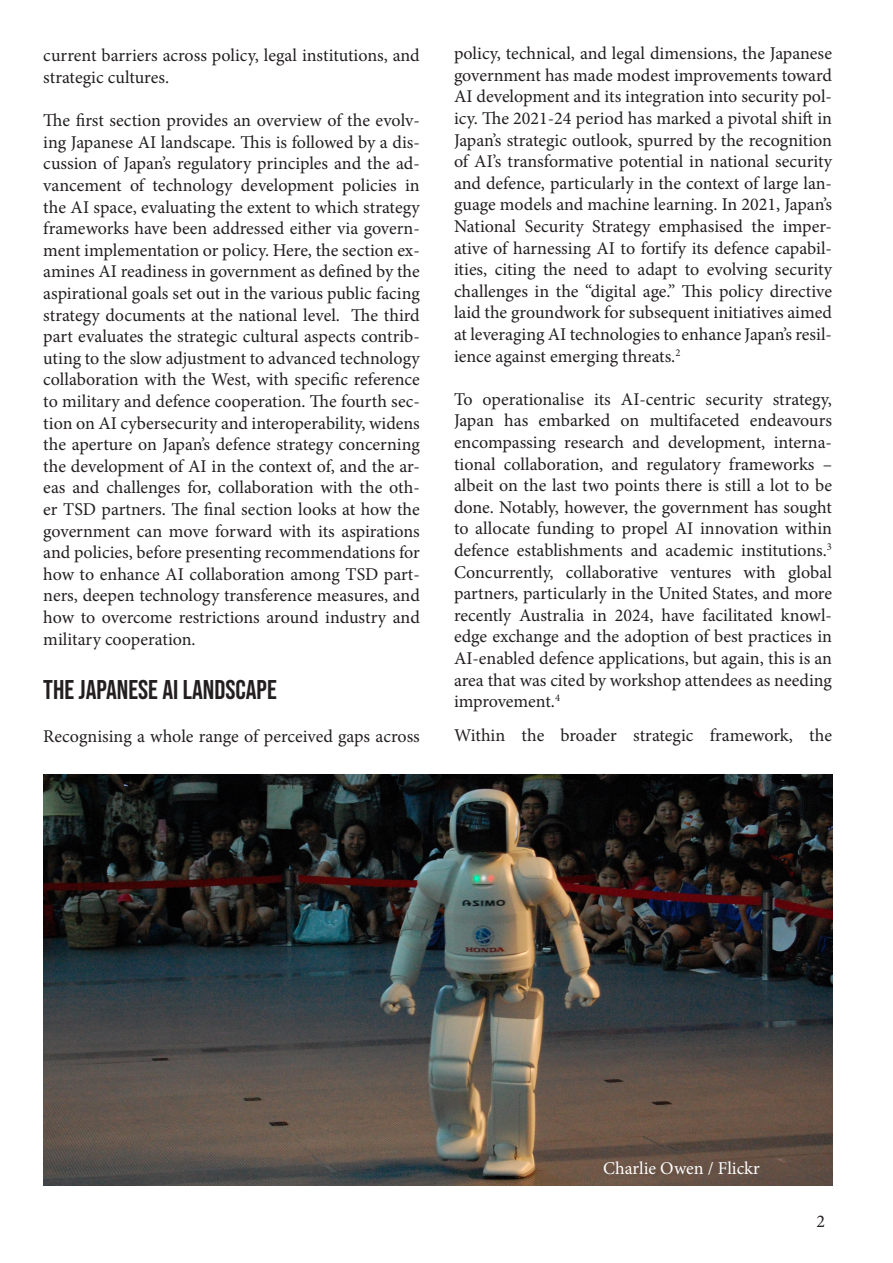
<style>
.page{position:relative;width:893px;height:1263px;background:#fff}
.page>*{position:absolute;margin:0;border:0;box-sizing:border-box;transform-origin:0 0}
.t1{font:27px "Bebas Neue";color:#231f20}
.t2{font:18px/21.6px "Minion Pro";color:#231f20;text-align:justify}
.t3{font:18px "Minion Pro";color:#fff}
</style>
<div class="page">
<img style="left:43px;top:774px;width:789px;height:411px">
<p class="t2" style="left:43px;top:45px;width:378px">current barriers across policy, legal institutions, and strategic cultures.</p>
<p class="t2" style="left:43px;top:110px;width:378px">The first section provides an overview of the evolv&shy;ing Japanese AI landscape. This is followed by a dis&shy;cussion of Japan’s regulatory principles and the ad&shy;vancement of technology development policies in the AI space, evaluating the extent to which strategy frameworks have been addressed either via govern&shy;ment implementation or policy. Here, the section ex&shy;amines AI readiness in government as defined by the aspirational goals set out in the various public facing strategy documents at the national level. The third part evaluates the strategic cultural aspects contrib&shy;uting to the slow adjustment to advanced technology collaboration with the West, with specific reference to military and defence cooperation. The fourth sec&shy;tion on AI cybersecurity and interoperability, widens the aperture on Japan’s defence strategy concerning the development of AI in the context of, and the ar&shy;eas and challenges for, collaboration with the oth&shy;er TSD partners. The final section looks at how the government can move forward with its aspirations and policies, before presenting recommendations for how to enhance AI collaboration among TSD part&shy;ners, deepen technology transference measures, and how to overcome restrictions around industry and military cooperation.</p>
<p class="t1" style="left:43px;top:674px;width:235px">THE JAPANESE AI LANDSCAPE</p>
<p class="t2" style="left:43px;top:725px;width:378px">Recognising a whole range of perceived gaps across</p>
<p class="t2" style="left:454px;top:43px;width:380px">policy, technical, and legal dimensions, the Japanese government has made modest improvements toward AI development and its integration into security pol&shy;icy. The 2021-24 period has marked a pivotal shift in Japan’s strategic outlook, spurred by the recognition of AI’s transformative potential in national security and defence, particularly in the context of large lan&shy;guage models and machine learning. In 2021, Japan’s National Security Strategy emphasised the imper&shy;ative of harnessing AI to fortify its defence capabil&shy;ities, citing the need to adapt to evolving security challenges in the “digital age.” This policy directive laid the groundwork for subsequent initiatives aimed at leveraging AI technologies to enhance Japan’s resil&shy;ience against emerging threats.<sup>2</sup></p>
<p class="t2" style="left:454px;top:388px;width:380px">To operationalise its AI-centric security strategy, Japan has embarked on multifaceted endeavours encompassing research and development, interna&shy;tional collaboration, and regulatory frameworks – albeit on the last two points there is still a lot to be done. Notably, however, the government has sought to allocate funding to propel AI innovation within defence establishments and academic institutions.<sup>3<br></sup>Concurrently, collaborative ventures with global partners, particularly in the United States, and more recently Australia in 2024, have facilitated knowl&shy;edge exchange and the adoption of best practices in AI-enabled defence applications, but again, this is an area that was cited by workshop attendees as needing improvement.<sup>4</sup></p>
<p class="t2" style="left:454px;top:725px;width:379px">Within the broader strategic framework, the</p>
<p class="t3" style="left:603px;top:1156px;width:158px">Charlie Owen / Flickr</p>
<p class="t2" style="left:816px;top:1211px;width:10px">2</p>
</div>
